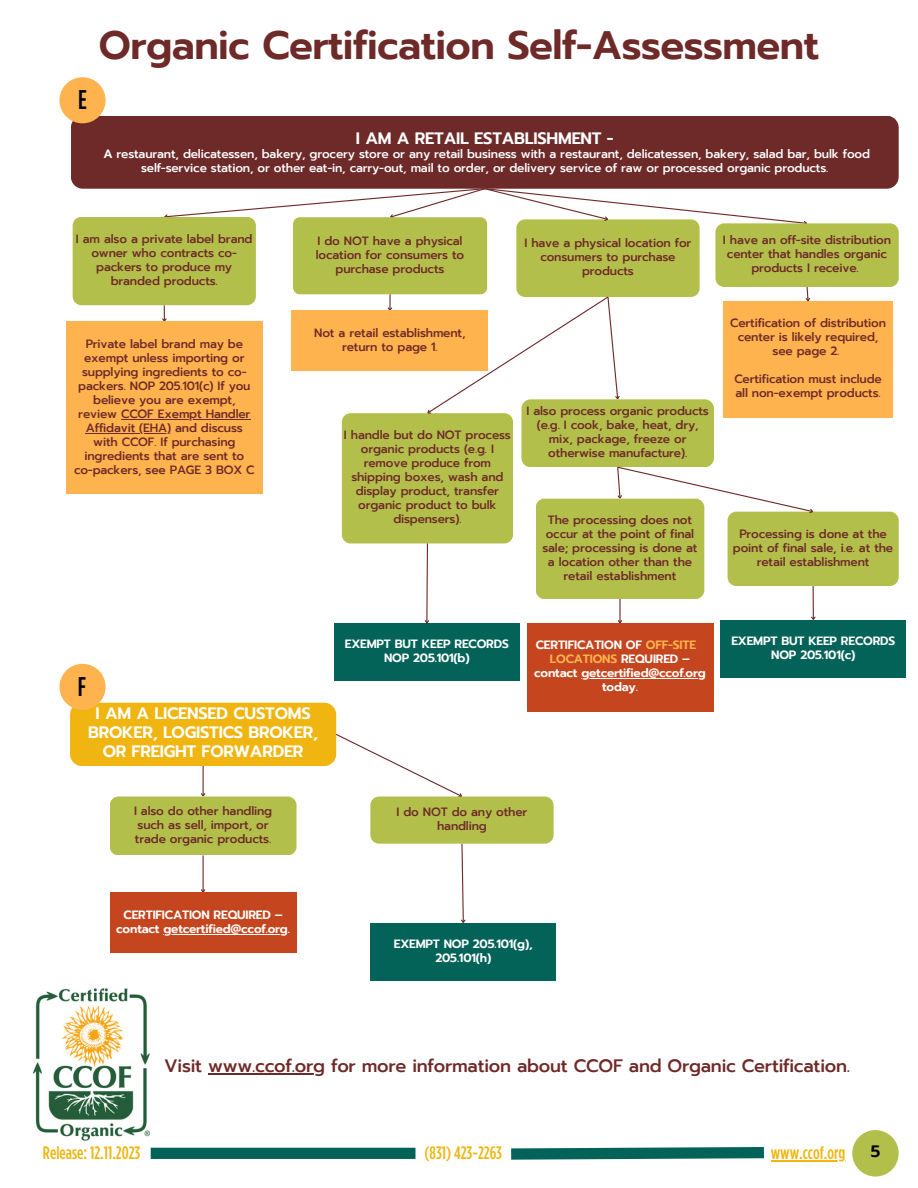
<style>
.page{position:relative;width:918px;height:1188px;background:#fff}
.page>*{position:absolute;margin:0;border:0;box-sizing:border-box;transform-origin:0 0}
.t1{font:600 39.6px "Prompt";letter-spacing:-.015em;color:#6e2a29}
.t2{font:500 27px "Gotham Condensed";color:#000}
.t3{font:500 18px "Prompt";letter-spacing:-.015em;color:#6e2a29}
.t4{font:500 18px "Gotham Condensed";color:#f0b510}
.t5{font:600 16.5px/19.2px "Prompt";letter-spacing:-.015em;color:#fff;text-align:center}
.t6{font:600 16.5px "Prompt";color:#000}
.t7{font:500 12px/14px "Prompt";letter-spacing:-.015em;color:#6e2a29;text-align:center}
.t8{font:500 12px/14px "Prompt";letter-spacing:-.015em;color:#fff;text-align:center}
.t9{font:600 12px/14px "Prompt";letter-spacing:-.015em;color:#fff;text-align:center}
.t10{font:600 12px "Prompt";letter-spacing:-.015em;color:#ffb34e}
.s1{font-weight:600}
.s2{color:#ffb34e}
.s3{color:#fff}
</style>
<div class="page">
<img style="left:33px;top:988px;width:117px;height:153px">
<svg style="left:161px;top:305px;width:7px;height:17px"></svg>
<div style="left:71px;top:116px;width:828px;height:73px;background:#6e2a29;border-radius:12px"></div>
<div style="left:59px;top:77px;width:47px;height:46px;background:#ffb34e;border-radius:50%"></div>
<hr style="left:619px;top:599px;width:2px;height:24px;background:#6e2a29">
<svg style="left:617px;top:619px;width:6px;height:4px"></svg>
<div style="left:151px;top:1148px;width:264px;height:11px;background:#046358"></div>
<svg style="left:511px;top:1147px;width:264px;height:15px"></svg>
<div style="left:852px;top:1130px;width:47px;height:47px;background:#b3bf4b;border-radius:50%"></div>
<hr style="left:771px;top:1160px;width:74px;height:1px;background:#f0b510">
<div style="left:715px;top:223px;width:184px;height:64px;background:#b3bf4b;border-radius:9px"></div>
<div style="left:73px;top:217px;width:183px;height:88px;background:#b3bf4b;border-radius:9px"></div>
<div style="left:516px;top:219px;width:184px;height:78px;background:#b3bf4b;border-radius:9px"></div>
<div style="left:293px;top:217px;width:194px;height:77px;background:#b3bf4b;border-radius:7px"></div>
<div style="left:521px;top:399px;width:193px;height:68px;background:#b3bf4b;border-radius:9px"></div>
<div style="left:536px;top:499px;width:168px;height:100px;background:#b3bf4b;border-radius:9px"></div>
<div style="left:527px;top:623px;width:186px;height:89px;background:#c5461e"></div>
<hr style="left:581px;top:678px;width:125px;height:1px;background:#fff">
<hr style="left:208px;top:1073px;width:117px;height:1px;background:#6e2a29">
<div style="left:728px;top:512px;width:171px;height:74px;background:#b3bf4b;border-radius:9px"></div>
<hr style="left:813px;top:586px;width:1px;height:33px;background:#6e2a29">
<svg style="left:811px;top:616px;width:5px;height:4px"></svg>
<div style="left:723px;top:301px;width:170px;height:116px;background:#ffb34e"></div>
<svg style="left:616px;top:466px;width:199px;height:49px"></svg>
<div style="left:342px;top:413px;width:171px;height:131px;background:#b3bf4b;border-radius:9px"></div>
<svg style="left:387px;top:294px;width:6px;height:17px"></svg>
<svg style="left:425px;top:295px;width:196px;height:122px"></svg>
<svg style="left:163px;top:188px;width:646px;height:39px"></svg>
<div style="left:66px;top:322px;width:196px;height:172px;background:#ffb34e"></div>
<hr style="left:121px;top:419px;width:129px;height:1px;background:#6e2a29">
<hr style="left:86px;top:433px;width:85px;height:1px;background:#6e2a29">
<div style="left:292px;top:311px;width:196px;height:60px;background:#ffb34e"></div>
<svg style="left:805px;top:287px;width:6px;height:15px"></svg>
<div style="left:720px;top:620px;width:186px;height:58px;background:#046358"></div>
<div style="left:334px;top:624px;width:186px;height:57px;background:#046358"></div>
<svg style="left:424px;top:543px;width:6px;height:81px"></svg>
<div style="left:70px;top:703px;width:266px;height:63px;background:#f0b510;border-radius:12px"></div>
<hr style="left:203px;top:766px;width:1px;height:30px;background:#6e2a29">
<svg style="left:200px;top:792px;width:6px;height:5px"></svg>
<div style="left:110px;top:797px;width:187px;height:58px;background:#b3bf4b;border-radius:9px"></div>
<svg style="left:335px;top:733px;width:130px;height:67px"></svg>
<hr style="left:203px;top:855px;width:1px;height:37px;background:#6e2a29">
<svg style="left:200px;top:888px;width:6px;height:5px"></svg>
<svg style="left:461px;top:844px;width:5px;height:79px"></svg>
<div style="left:59px;top:664px;width:47px;height:46px;background:#ffb34e;border-radius:50%"></div>
<div style="left:370px;top:923px;width:186px;height:58px;background:#046358"></div>
<div style="left:370px;top:797px;width:184px;height:47px;background:#b3bf4b;border-radius:9px"></div>
<div style="left:110px;top:893px;width:187px;height:60px;background:#c5461e"></div>
<hr style="left:163px;top:934px;width:125px;height:1px;background:#fff">
<p class="t2" style="left:78px;top:85px;width:10px">E</p>
<p class="t1" style="left:99px;top:16px;width:722px">Organic Certification Self-Assessment</p>
<p class="t5" style="left:356px;top:129px;width:259px">I AM A RETAIL ESTABLISHMENT -</p>
<p class="t8" style="left:103px;top:147px;width:768px"><span class="s1">A</span> restaurant, delicatessen, bakery, grocery store or any retail business with a restaurant, delicatessen, bakery, salad bar, bulk food self-service station, or other eat-in, carry-out, mail to order, or delivery service of raw or processed organic products.</p>
<p class="t7" style="left:76px;top:232px;width:178px">I am also a private label brand owner who contracts co&shy;packers to produce my branded products.</p>
<p class="t7" style="left:524px;top:236px;width:168px">I have a physical location for consumers to purchase products</p>
<p class="t7" style="left:316px;top:234px;width:150px">I do NOT have a physical location for consumers to purchase products</p>
<p class="t7" style="left:74px;top:337px;width:182px">Private label brand may be exempt unless importing or supplying ingredients to co&shy;packers. NOP 205.101(c) If you believe you are exempt, review CCOF Exempt Handler<br>Affidavit (EHA) and discuss with CCOF. If purchasing ingredients that are sent to co-packers, see PAGE 3 BOX C</p>
<p class="t7" style="left:314px;top:326px;width:153px">Not a retail establishment, return to page 1.</p>
<p class="t7" style="left:344px;top:428px;width:169px">I handle but do NOT process organic products (e.g. I remove produce from shipping boxes, wash and display product, transfer organic product to bulk dispensers).</p>
<p class="t7" style="left:526px;top:404px;width:184px">I also process organic products (e.g. I cook, bake, heat, dry, mix, package, freeze or otherwise manufacture).</p>
<p class="t7" style="left:542px;top:513px;width:157px">The processing does not occur at the point of final sale; processing is done at a location other than the retail establishment</p>
<p class="t7" style="left:723px;top:233px;width:170px">I have an off-site distribution center that handles organic products I receive.</p>
<p class="t7" style="left:730px;top:316px;width:157px">Certification of distribution center is likely required, see page 2.</p>
<p class="t7" style="left:734px;top:372px;width:149px;text-align:left">Certification must include all non-exempt products.</p>
<p class="t7" style="left:733px;top:527px;width:162px">Processing is done at the point of final sale, i.e. at the retail establishment</p>
<p class="t2" style="left:78px;top:672px;width:10px">F</p>
<p class="t5" style="left:88px;top:704px;width:232px">I AM A LICENSED CUSTOMS<br>BROKER, LOGISTICS BROKER,<br>OR FREIGHT FORWARDER</p>
<p class="t7" style="left:134px;top:804px;width:140px;text-align:left">I also do other handling such as sell, import, or trade organic products.</p>
<p class="t9" style="left:345px;top:637px;width:165px">EXEMPT BUT KEEP RECORDS<br>NOP 205.101(b)</p>
<p class="t9" style="left:536px;top:639px;width:162px">CERTIFICATION OF <span class="s2">OFF-SITE</span></p>
<p class="t10" style="left:550px;top:650px;width:142px">LOCATIONS <span class="s3">REQUIRED –</span></p>
<p class="t9" style="left:534px;top:667px;width:173px">contact getcertified@ccof.org</p>
<p class="t9" style="left:602px;top:681px;width:37px">today.</p>
<p class="t9" style="left:731px;top:634px;width:165px">EXEMPT BUT KEEP RECORDS<br>NOP 205.101(c)</p>
<p class="t7" style="left:397px;top:805px;width:132px">I do NOT do any other handling</p>
<p class="t9" style="left:116px;top:908px;width:175px">CERTIFICATION REQUIRED – contact getcertified@ccof.org.</p>
<p class="t9" style="left:394px;top:937px;width:140px">EXEMPT NOP 205.101(g),<br>205.101(h)</p>
<p class="t3" style="left:164px;top:1052px;width:687px">Visit www.ccof.org for more information about CCOF and Organic Certification.</p>
<p class="t4" style="left:43px;top:1143px;width:99px">Release: 12.11.2023</p>
<p class="t4" style="left:425px;top:1143px;width:79px">(831) 423-2263</p>
<p class="t4" style="left:771px;top:1143px;width:76px">www.ccof.org</p>
<p class="t6" style="left:871px;top:1139px;width:11px">5</p>
</div>
